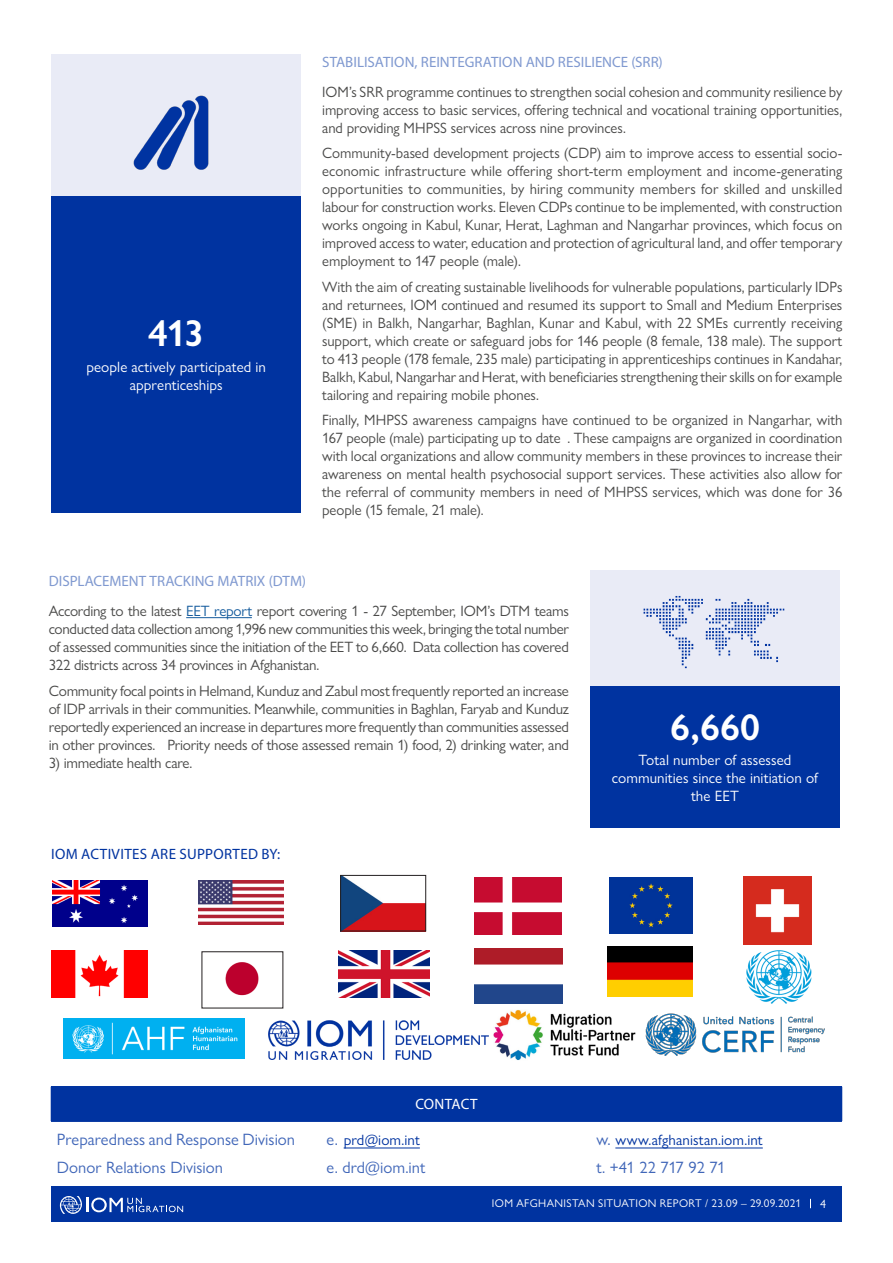
<style>
.page{position:relative;width:893px;height:1263px;background:#fff}
.page>*{position:absolute;margin:0;border:0;box-sizing:border-box;transform-origin:0 0}
.Box_Number{font:600 37.5px "Gill Sans Nova";letter-spacing:-.025em;color:#fff}
.Contact{font:16.5px "Gill Sans Nova";color:#4066b8}
.Contact-2{font:16.5px "Gill Sans Nova";letter-spacing:-.03em;color:#4066b8}
.Text_1C{font:15px/18px "Gill Sans Nova";letter-spacing:-.01em;color:#4a4a49;text-align:justify}
.Box_Text{font:15px/18px "Gill Sans Nova";letter-spacing:.005em;color:#fff;text-align:center}
.SubTitle_1C{font:15px "Myriad Pro";color:#8099d0}
.Contact-3{font:15px "Gill Sans Nova";letter-spacing:.005em;color:#0033a0}
.MainTitle_2C{font:15px "Myriad Pro";letter-spacing:.025em;color:#0033a0}
.Highlights_Title{font:15px "Myriad Pro";letter-spacing:.01em;color:#fff}
.t1{font:12px "Gill Sans Nova";color:#fff}
.t2{font:11.25px "Gill Sans Nova";letter-spacing:.035em;color:#fff}
.s1{color:#175d9e}
.s2{font-size:16.5px;color:#4066b8}
</style>
<div class="page">
<div style="left:51px;top:1186px;width:791px;height:36px;background:#0033a0"></div>
<svg style="left:60px;top:1196px;width:123px;height:18px"></svg>
<hr style="left:344px;top:1148px;width:76px;height:1px;background:#0033a0">
<hr style="left:615px;top:1148px;width:148px;height:1px;background:#0033a0">
<div style="left:51px;top:1086px;width:791px;height:35px;background:#0033a0"></div>
<hr style="left:51px;top:1121px;width:791px;height:1px;background:#0033a0">
<div style="left:51px;top:55px;width:250px;height:141px;background:#e9ebf6"></div>
<div style="left:51px;top:196px;width:250px;height:317px;background:#0033a0"></div>
<img style="left:133px;top:95px;width:76px;height:75px">
<hr style="left:186px;top:617px;width:66px;height:1px;background:#175d9e">
<div style="left:590px;top:571px;width:250px;height:115px;background:#e9ebf6"></div>
<div style="left:590px;top:686px;width:250px;height:142px;background:#0033a0"></div>
<img style="left:643px;top:595px;width:142px;height:74px">
<img style="left:268px;top:1021px;width:220px;height:39px">
<img style="left:64px;top:1018px;width:180px;height:41px">
<img style="left:646px;top:1013px;width:179px;height:42px">
<img style="left:494px;top:1010px;width:142px;height:51px">
<img style="left:52px;top:880px;width:95px;height:46px">
<img style="left:52px;top:951px;width:95px;height:47px">
<img style="left:342px;top:877px;width:82px;height:52px">
<div style="left:340px;top:875px;width:86px;height:56px;border:1px solid #231f20"></div>
<img style="left:474px;top:878px;width:87px;height:56px">
<img style="left:608px;top:946px;width:85px;height:50px">
<img style="left:225px;top:962px;width:34px;height:34px">
<div style="left:202px;top:951px;width:81px;height:57px;border:1px solid #231f20"></div>
<div style="left:610px;top:878px;width:83px;height:55px;background:#039"></div>
<img style="left:198px;top:880px;width:85px;height:45px">
<img style="left:743px;top:942px;width:69px;height:62px">
<img style="left:474px;top:948px;width:88px;height:56px">
<img style="left:339px;top:950px;width:91px;height:47px">
<img style="left:744px;top:877px;width:67px;height:67px">
<p class="Box_Number" style="left:148px;top:311px;width:57px">413</p>
<p class="Box_Text" style="left:86px;top:358px;width:181px">people actively participated in apprenticeships</p>
<p class="SubTitle_1C" style="left:322px;top:52px;width:342px">STABILISATION, REINTEGRATION AND RESILIENCE (SRR)</p>
<p class="Text_1C" style="left:322px;top:83px;width:522px">IOM’s SRR programme continues to strengthen social cohesion and community resilience by improving access to basic services, offering technical and vocational training opportunities, and providing MHPSS services across nine provinces.</p>
<p class="Text_1C" style="left:322px;top:144px;width:522px">Community-based development projects (CDP) aim to improve access to essential socio&shy;economic infrastructure while offering short-term employment and income-generating opportunities to communities, by hiring community members for skilled and unskilled labour for construction works. Eleven CDPs continue to be implemented, with construction works ongoing in Kabul, Kunar, Herat, Laghman and Nangarhar provinces, which focus on improved access to water, education and protection of agricultural land, and offer temporary employment to 147 people (male).</p>
<p class="Text_1C" style="left:322px;top:278px;width:522px">With the aim of creating sustainable livelihoods for vulnerable populations, particularly IDPs and returnees, IOM continued and resumed its support to Small and Medium Enterprises (SME) in Balkh, Nangarhar, Baghlan, Kunar and Kabul, with 22 SMEs currently receiving support, which create or safeguard jobs for 146 people (8 female, 138 male). The support to 413 people (178 female, 235 male) participating in apprenticeships continues in Kandahar, Balkh, Kabul, Nangarhar and Herat, with beneficiaries strengthening their skills on for example tailoring and repairing mobile phones.</p>
<p class="Text_1C" style="left:322px;top:411px;width:522px">Finally, MHPSS awareness campaigns have continued to be organized in Nangarhar, with 167 people (male) participating up to date . These campaigns are organized in coordination with local organizations and allow community members in these provinces to increase their awareness on mental health psychosocial support services. These activities also allow for the referral of community members in need of MHPSS services, which was done for 36 people (15 female, 21 male).</p>
<p class="SubTitle_1C" style="left:49px;top:572px;width:259px">DISPLACEMENT TRACKING MATRIX (DTM)</p>
<p class="Text_1C" style="left:49px;top:602px;width:522px">According to the latest <span class="s1">EET report</span> report covering 1 - 27 September, IOM’s DTM teams conducted data collection among 1,996 new communities this week, bringing the total number of assessed communities since the initiation of the EET to 6,660. Data collection has covered 322 districts across 34 provinces in Afghanistan.</p>
<p class="Text_1C" style="left:49px;top:681px;width:522px">Community focal points in Helmand, Kunduz and Zabul most frequently reported an increase of IDP arrivals in their communities. Meanwhile, communities in Baghlan, Faryab and Kunduz reportedly experienced an increase in departures more frequently than communities assessed in other provinces. Priority needs of those assessed remain 1) food, 2) drinking water, and</p>
<p class="Text_1C" style="left:49px;top:753px;width:145px">3) immediate health care.</p>
<p class="MainTitle_2C" style="left:51px;top:844px;width:231px">IOM ACTIVITES ARE SUPPORTED BY:</p>
<p class="Box_Number" style="left:670px;top:704px;width:91px">6,660</p>
<p class="Box_Text" style="left:612px;top:751px;width:208px">Total number of assessed communities since the initiation of the EET</p>
<p class="Contact" style="left:57px;top:1129px;width:240px">Preparedness and Response Division</p>
<p class="Contact" style="left:57px;top:1157px;width:168px">Donor Relations Division</p>
<p class="Highlights_Title" style="left:415px;top:1095px;width:64px">CONTACT</p>
<p class="Contact-3" style="left:327px;top:1130px;width:95px"><span class="s2">e.</span> prd@iom.int</p>
<p class="Contact" style="left:327px;top:1157px;width:100px">e. drd@iom.int</p>
<p class="Contact-3" style="left:596px;top:1130px;width:168px"><span class="s2">w.</span> www.afghanistan.iom.int</p>
<p class="Contact-2" style="left:596px;top:1157px;width:131px">t. +41 22 717 92 71</p>
<p class="t2" style="left:492px;top:1196px;width:311px">IOM AFGHANISTAN SITUATION REPORT / 23.09 – 29.09.2021</p>
<p class="t1" style="left:820px;top:1196px;width:7px">4</p>
</div>
